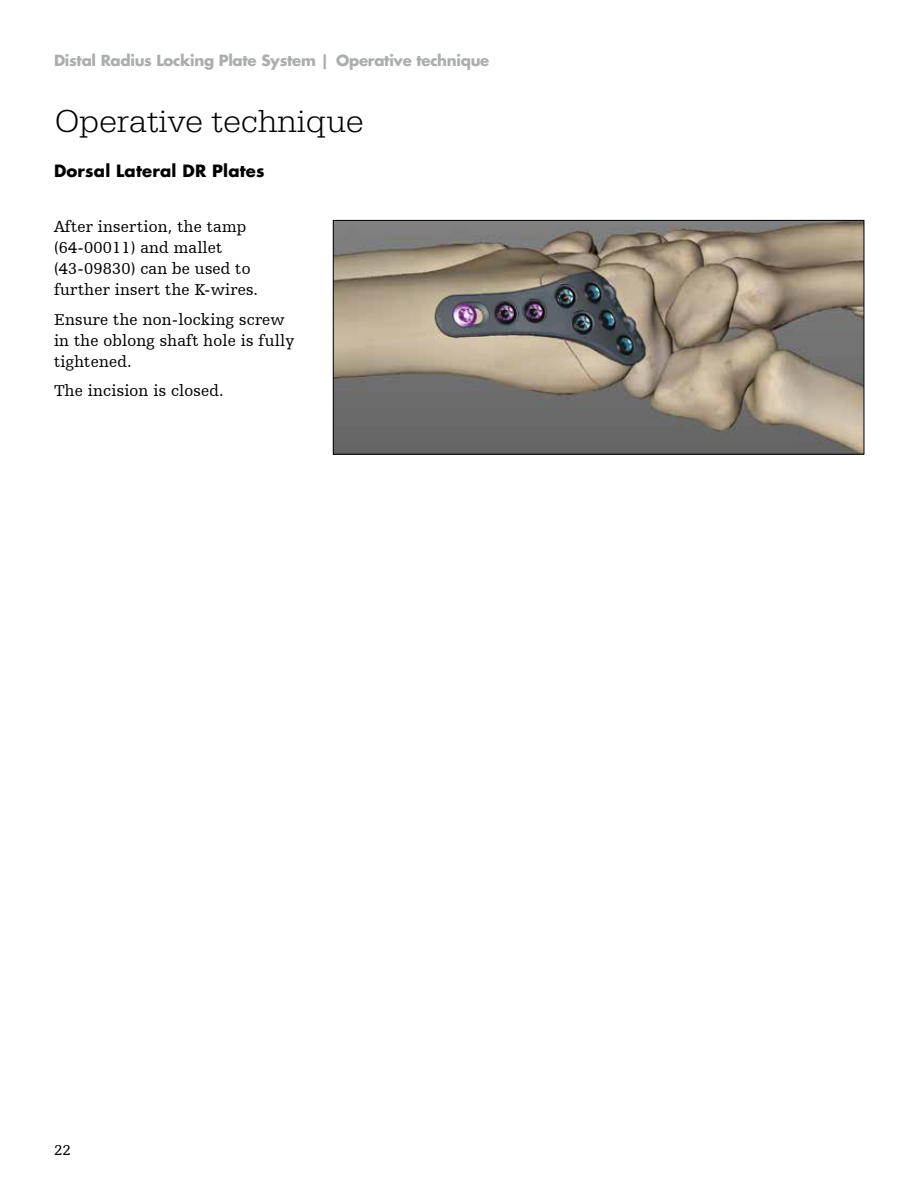
<style>
.page{position:relative;width:918px;height:1188px;background:#fff}
.page>*{position:absolute;margin:0;border:0;box-sizing:border-box;transform-origin:0 0}
.t1{font:300 33px "URW Egyptienne TOT";letter-spacing:.01em;color:#000}
.t2{font:16.5px/21px "Humanist Slabserif 712 BT";letter-spacing:.01em;color:#000}
.t3{font:700 16.5px "Futura For Stryker";letter-spacing:.01em;color:#000}
.t4{font:700 15px "Futura For Stryker";letter-spacing:-.02em;color:#abaead}
.t5{font:15px "Humanist Slabserif 712 BT";color:#000}
</style>
<div class="page">
<img style="left:335px;top:222px;width:527px;height:230px">
<div style="left:333px;top:220px;width:531px;height:234px;border:1px solid #000"></div>
<p class="t4" style="left:54px;top:51px;width:437px">Distal Radius Locking Plate System | Operative technique</p>
<h1 class="t1" style="left:55px;top:101px;width:310px">Operative technique</h1>
<p class="t3" style="left:54px;top:160px;width:212px">Dorsal Lateral DR Plates</p>
<p class="t2" style="left:54px;top:216px;width:206px">After insertion, the tamp (64-00011) and mallet (43-09830) can be used to further insert the K-wires.</p>
<p class="t2" style="left:54px;top:308px;width:242px">Ensure the non-locking screw in the oblong shaft hole is fully tightened.</p>
<p class="t2" style="left:54px;top:380px;width:171px">The incision is closed.</p>
<p class="t5" style="left:54px;top:1141px;width:18px">22</p>
</div>
